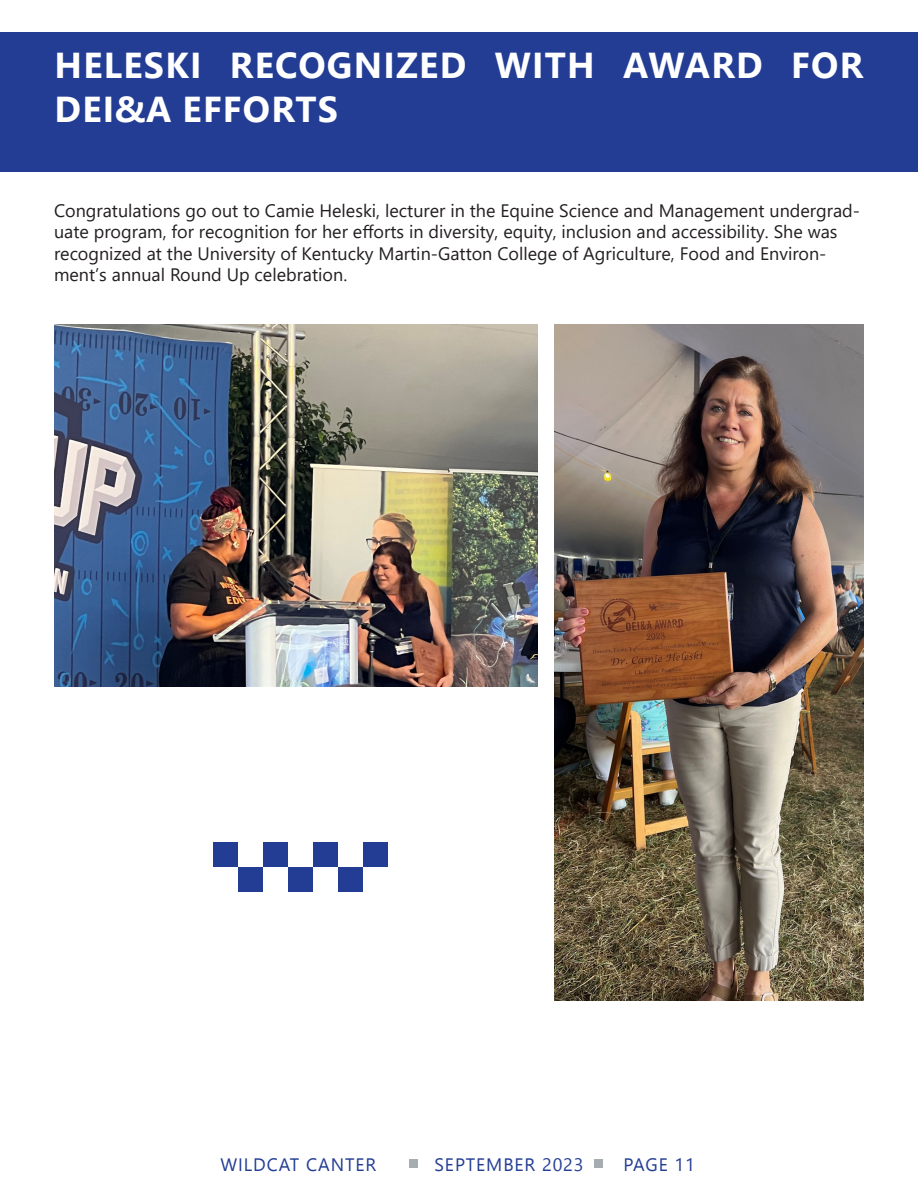
<style>
.page{position:relative;width:918px;height:1188px;background:#fff}
.page>*{position:absolute;margin:0;border:0;box-sizing:border-box;transform-origin:0 0}
.t1{font:700 36px/43.2px "Segoe UI";letter-spacing:.035em;color:#fff}
.t2{font:18px/21.6px "Segoe UI";color:#231f20}
.t3{font:18px "Segoe UI Historic";letter-spacing:.05em;color:#233d95}
</style>
<div class="page">
<div style="left:409px;top:1159px;width:9px;height:9px;background:#a5adb0"></div>
<div style="left:594px;top:1159px;width:9px;height:9px;background:#a5adb0"></div>
<div style="left:213px;top:842px;width:25px;height:25px;background:#233d95"></div>
<div style="left:238px;top:867px;width:25px;height:25px;background:#233d95"></div>
<div style="left:263px;top:842px;width:25px;height:25px;background:#233d95"></div>
<div style="left:288px;top:867px;width:25px;height:25px;background:#233d95"></div>
<div style="left:313px;top:842px;width:25px;height:25px;background:#233d95"></div>
<div style="left:338px;top:867px;width:25px;height:25px;background:#233d95"></div>
<div style="left:363px;top:842px;width:25px;height:25px;background:#233d95"></div>
<div style="left:0;top:32px;width:918px;height:140px;background:#233d95"></div>
<img style="left:54px;top:324px;width:484px;height:363px">
<img style="left:554px;top:324px;width:310px;height:676px">
<p class="t1" style="left:55px;top:41px;width:810px">HELESKI RECOGNIZED WITH AWARD FOR<br>DEI&amp;A EFFORTS</p>
<p class="t2" style="left:54px;top:198px;width:807px">Congratulations go out to Camie Heleski, lecturer in the Equine Science and Management undergrad&shy;uate program, for recognition for her efforts in diversity, equity, inclusion and accessibility. She was recognized at the University of Kentucky Martin-Gatton College of Agriculture, Food and Environ&shy;ment’s annual Round Up celebration.</p>
<p class="t3" style="left:220px;top:1154px;width:157px">WILDCAT CANTER</p>
<p class="t3" style="left:435px;top:1154px;width:151px">SEPTEMBER 2023</p>
<p class="t3" style="left:624px;top:1154px;width:73px">PAGE 11</p>
</div>
